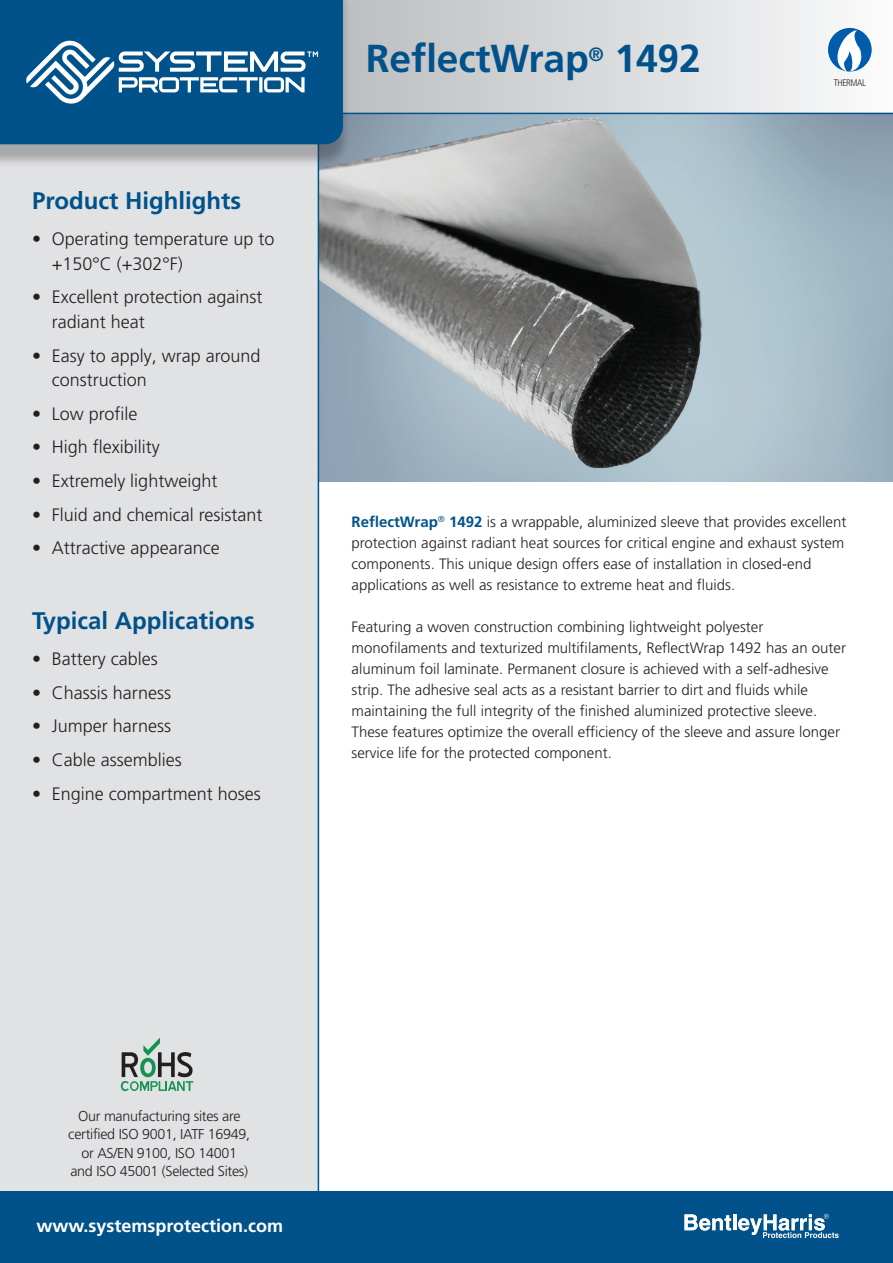
<style>
.page{position:relative;width:893px;height:1263px;background:#fff}
.page>*{position:absolute;margin:0;border:0;box-sizing:border-box;transform-origin:0 0}
.Product_Name{font:700 39px "Frutiger LT Pro";letter-spacing:-.005em;color:#01528a}
.Sidebar_Head{font:700 24px "Frutiger LT Pro";color:#01528a}
.Sidebar_Bullet{font:300 18px/24.6px "Frutiger LT Pro";color:#231f20}
.t1{font:700 18px "Frutiger LT Pro";color:#fff}
.Body{font:300 15px/21px "Frutiger LT Pro";color:#231f20}
.t2{font:300 14.25px/18.3px "Frutiger";letter-spacing:-.02em;color:#231f20;text-align:center}
.t3{font:300 condensed 9.45px "Frutiger LT Pro";letter-spacing:-.04em;color:#231f20}
.s1{font-weight:700;color:#01528a}
</style>
<div class="page">
<img style="left:319px;top:114px;width:574px;height:368px">
<div style="left:0;top:168px;width:319px;height:1023px;background:#e1e2e4"></div>
<svg style="left:351px;top:0;width:542px;height:114px"></svg>
<div style="left:0;top:0;width:351px;height:168px;background:#231f20;opacity:.3"></div>
<div style="left:0;top:0;width:343px;height:144px;background:#01528a"></div>
<div style="left:0;top:1191px;width:893px;height:72px;background:#01528a"></div>
<svg style="left:121px;top:1038px;width:72px;height:53px;background:#a3b6ad"></svg>
<svg style="left:684px;top:1214px;width:47px;height:16px"></svg>
<hr style="left:733px;top:1214px;width:3px;height:16px;background:#fff">
<svg style="left:738px;top:1214px;width:101px;height:24px"></svg>
<div style="left:827px;top:27px;width:45px;height:45px;background:#015dab;border-radius:50%"></div>
<div style="left:827px;top:27px;width:45px;height:45px;border:1px solid #fff;border-radius:50%"></div>
<svg style="left:833px;top:30px;width:29px;height:41px"></svg>
<svg style="left:26px;top:41px;width:292px;height:63px"></svg>
<p class="Sidebar_Head" style="left:32px;top:186px;width:210px">Product Highlights</p>
<p class="Sidebar_Bullet" style="left:52px;top:227px;width:224px;text-indent:-20px">• Operating temperature up to +150°C (+302°F)</p>
<p class="Sidebar_Bullet" style="left:52px;top:285px;width:212px;text-indent:-20px">• Excellent protection against radiant heat</p>
<p class="Sidebar_Bullet" style="left:52px;top:343px;width:210px;text-indent:-20px">• Easy to apply, wrap around construction</p>
<p class="Sidebar_Bullet" style="left:32px;top:401px;width:107px">• Low profile</p>
<p class="Sidebar_Bullet" style="left:32px;top:435px;width:129px">• High flexibility</p>
<p class="Sidebar_Bullet" style="left:32px;top:468px;width:187px">• Extremely lightweight</p>
<p class="Sidebar_Bullet" style="left:32px;top:502px;width:232px">• Fluid and chemical resistant</p>
<p class="Sidebar_Bullet" style="left:32px;top:536px;width:189px">• Attractive appearance</p>
<p class="Sidebar_Head" style="left:32px;top:606px;width:224px">Typical Applications</p>
<p class="Sidebar_Bullet" style="left:32px;top:647px;width:127px">• Battery cables</p>
<p class="Sidebar_Bullet" style="left:32px;top:680px;width:140px">• Chassis harness</p>
<p class="Sidebar_Bullet" style="left:32px;top:714px;width:140px">• Jumper harness</p>
<p class="Sidebar_Bullet" style="left:32px;top:747px;width:151px">• Cable assemblies</p>
<p class="Sidebar_Bullet" style="left:32px;top:781px;width:230px">• Engine compartment hoses</p>
<p class="Product_Name" style="left:366px;top:35px;width:336px">ReflectWrap<sup>®</sup> 1492</p>
<p class="t3" style="left:834px;top:77px;width:34px">THERMAL</p>
<p class="Body" style="left:352px;top:511px;width:496px"><span class="s1">ReflectWrap</span><sup>®</sup> <span class="s1">1492</span> is a wrappable, aluminized sleeve that provides excellent protection against radiant heat sources for critical engine and exhaust system components. This unique design offers ease of installation in closed-end applications as well as resistance to extreme heat and fluids.</p>
<p class="Body" style="left:352px;top:616px;width:496px">Featuring a woven construction combining lightweight polyester monofilaments and texturized multifilaments, ReflectWrap 1492 has an outer aluminum foil laminate. Permanent closure is achieved with a self-adhesive strip. The adhesive seal acts as a resistant barrier to dirt and fluids while maintaining the full integrity of the finished aluminized protective sleeve.<br>These features optimize the overall efficiency of the sleeve and assure longer service life for the protected component.</p>
<p class="t2" style="left:68px;top:1107px;width:183px">Our manufacturing sites are certified ISO 9001, IATF 16949, or AS/EN 9100, ISO 14001<br>and ISO 45001 (Selected Sites)</p>
<p class="t1" style="left:36px;top:1214px;width:248px">www.systemsprotection.com</p>
</div>
